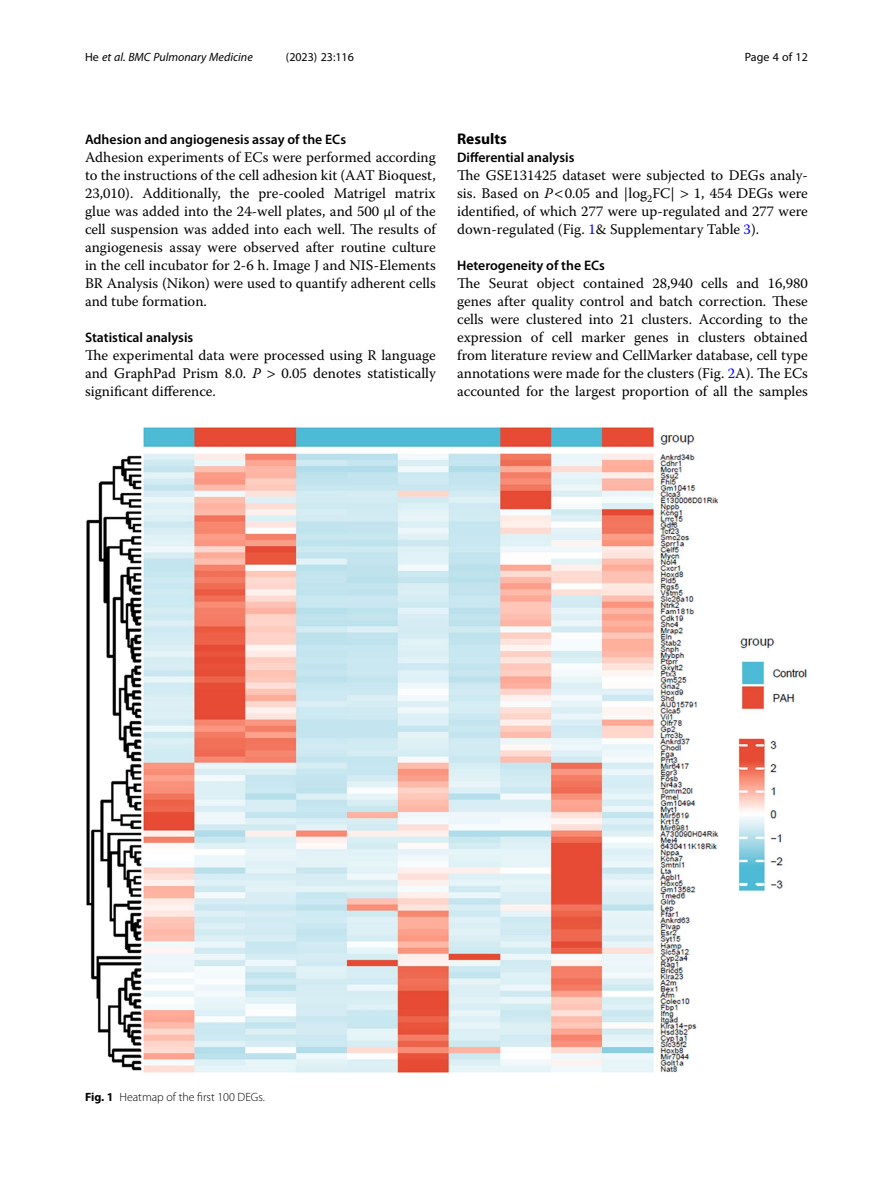
<style>
.page{position:relative;width:893px;height:1191px;background:#fff}
.page>*{position:absolute;margin:0;border:0;box-sizing:border-box;transform-origin:0 0}
.Head_1{font:700 15.45px "Myriad Pro";color:#000}
.Body_Text{font:14.7px/18px "Warnock Pro";color:#000;text-align:justify}
.Head_2{font:600 13.8px "Myriad Pro";color:#000}
.Head_2_After_1{font:600 13.8px "Myriad Pro";color:#000}
.Figure_Caption{font:300 12px "Myriad Pro";color:#000}
.t1{font:italic 12px "Myriad Pro";color:#000}
.t2{font:12px "Myriad Pro";color:#000}
.s1{font-style:normal}
.s2{font-style:italic}
.s3{color:#00f}
.s4{font-weight:700}
</style>
<div class="page">
<img style="left:86px;top:426px;width:721px;height:647px">
<p class="t1" style="left:85px;top:50px;width:169px"><span class="s1">He</span> et al. BMC Pulmonary Medicine</p>
<p class="t2" style="left:286px;top:50px;width:70px">(2023) 23:116</p>
<p class="t2" style="left:745px;top:50px;width:65px">Page 4 of 12</p>
<p class="Head_2" style="left:85px;top:131px;width:263px">Adhesion and angiogenesis assay of the ECs</p>
<p class="Body_Text" style="left:85px;top:148px;width:352px">Adhesion experiments of ECs were performed according to the instructions of the cell adhesion kit (AAT Bioquest, 23,010). Additionally, the pre-cooled Matrigel matrix glue was added into the 24-well plates, and 500 µl of the cell suspension was added into each well. The results of angiogenesis assay were observed after routine culture in the cell incubator for 2-6 h. Image J and NIS-Elements BR Analysis (Nikon) were used to quantify adherent cells and tube formation.</p>
<p class="Head_2" style="left:85px;top:329px;width:110px">Statistical analysis</p>
<p class="Body_Text" style="left:85px;top:346px;width:352px">The experimental data were processed using R language and GraphPad Prism 8.0. <span class="s2">P</span></p>
<p class="Body_Text" style="left:281px;top:364px;width:156px">0.05 denotes statistically</p>
<p class="Body_Text" style="left:85px;top:382px;width:132px">significant difference.</p>
<p class="Head_1" style="left:457px;top:129px;width:51px">Results</p>
<p class="Head_2_After_1" style="left:457px;top:149px;width:119px">Differential analysis</p>
<p class="Body_Text" style="left:457px;top:166px;width:352px">The GSE131425 dataset were subjected to DEGs analy&shy;sis. Based on <span class="s2">P</span> 0.05 and |log<sub>2</sub>FC|</p>
<p class="Body_Text" style="left:457px;top:184px;width:352px;text-indent:237px">1, 454 DEGs were identified, of which 277 were up-regulated and 277 were down-regulated (Fig. <span class="s3">1</span>&amp; Supplementary Table <span class="s3">3</span>).</p>
<p class="Head_2" style="left:457px;top:257px;width:149px">Heterogeneity of the ECs</p>
<p class="Body_Text" style="left:457px;top:274px;width:352px">The Seurat object contained 28,940 cells and 16,980 genes after quality control and batch correction. These cells were clustered into 21 clusters. According to the expression of cell marker genes in clusters obtained from literature review and CellMarker database, cell type annotations were made for the clusters (Fig. <span class="s3">2</span>A). The ECs accounted for the largest proportion of all the samples</p>
<p class="Figure_Caption" style="left:85px;top:1090px;width:181px"><span class="s4">Fig. 1</span> Heatmap of the first 100 DEGs.</p>
</div>
